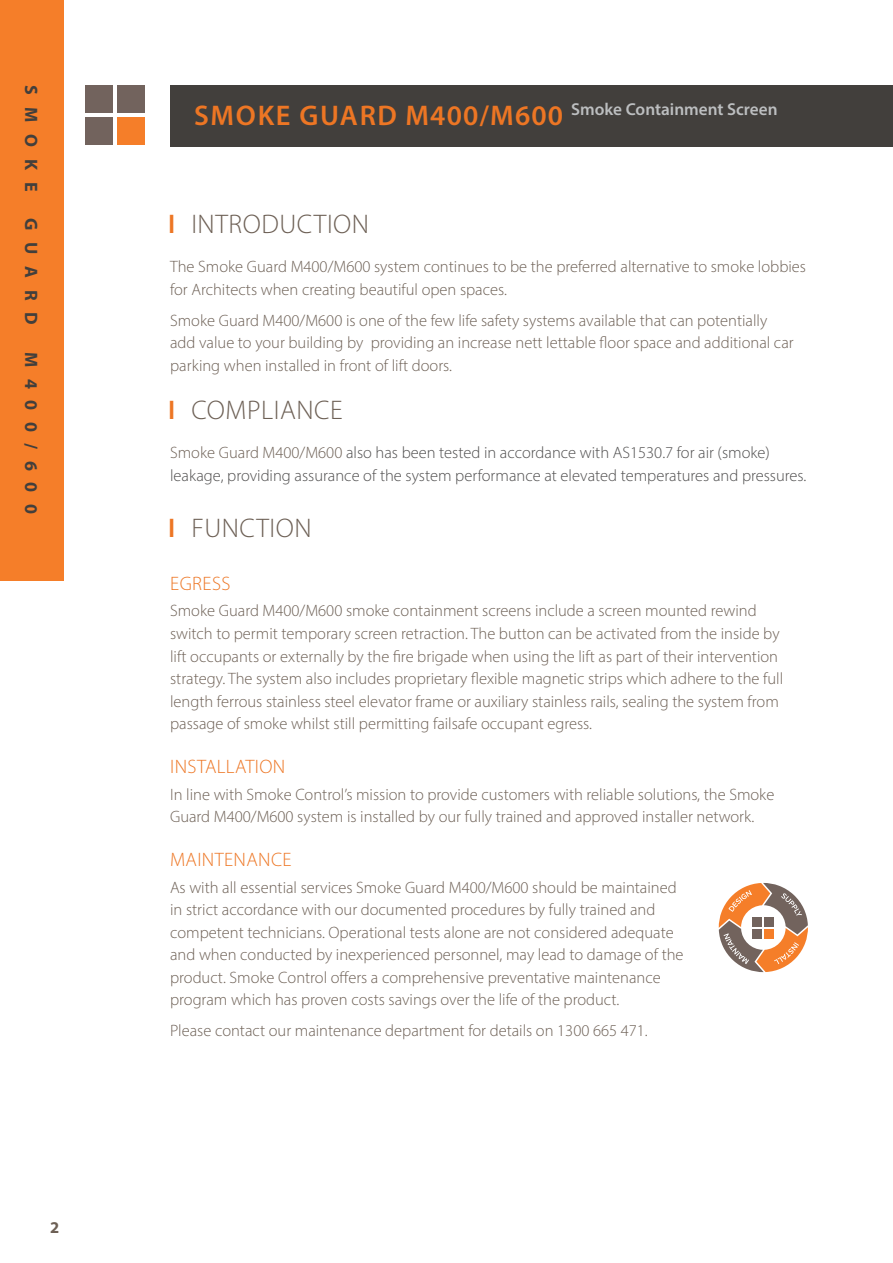
<style>
.page{position:relative;width:893px;height:1263px;background:#fff}
.page>*{position:absolute;margin:0;border:0;box-sizing:border-box;transform-origin:0 0}
.t1{font:300 27px "Myriad Pro";letter-spacing:.02em;color:#6d6055}
.t2{font:300 19.5px "Myriad Pro";letter-spacing:.02em;color:#ed7624}
.t3{font:700 18px "Myriad Pro";letter-spacing:.655em;color:#423f3c}
.t4{font:600 17.25px "Myriad Pro";color:#bcbec0}
.t5{font:300 16.5px/22.5px "Myriad Pro";color:#6d6055}
.t6{font:300 16.5px/22.5px "Myriad Pro";color:#4f4e4e}
.t7{font:700 16.5px "Myriad Pro";color:#6d6055}
.s1{font-size:28.5px;color:#ed7624}
.s2{font-weight:600;color:#ed7624}
.s3{color:#6d6055}
</style>
<div class="page">
<hr style="left:891px;top:85px;width:2px;height:62px;background:#423f3c">
<div style="left:0;top:0;width:64px;height:580px;background:#f57e29"></div>
<div style="left:85px;top:85px;width:27px;height:27px;background:#72635d"></div>
<div style="left:118px;top:85px;width:27px;height:27px;background:#72635d"></div>
<div style="left:85px;top:118px;width:27px;height:27px;background:#72635d"></div>
<div style="left:118px;top:118px;width:27px;height:27px;background:#f57e29"></div>
<div style="left:170px;top:85px;width:721px;height:62px;background:#423f3c"></div>
<svg style="left:719px;top:883px;width:89px;height:89px"></svg>
<div style="left:752px;top:916px;width:10px;height:10px;background:#72635d"></div>
<div style="left:764px;top:916px;width:10px;height:10px;background:#72635d"></div>
<div style="left:752px;top:928px;width:10px;height:10px;background:#72635d"></div>
<div style="left:764px;top:928px;width:10px;height:10px;background:#f57e29"></div>
<p class="t3" style="left:43px;top:85px;width:108px;rotate:90deg">SMOKE</p>
<p class="t3" style="left:43px;top:218px;width:108px;rotate:90deg">GUARD</p>
<p class="t3" style="left:43px;top:352px;width:163px;rotate:90deg">M400/600</p>
<p class="t7" style="left:50px;top:1216px;width:11px">2</p>
<p class="t4" style="left:194px;top:98px;width:585px"><span class="s1">SMOKE GUARD M400/M600</span> Smoke Containment Screen</p>
<h1 class="t1" style="left:168px;top:208px;width:202px"><span class="s2">I</span> INTRODUCTION</h1>
<p class="t5" style="left:170px;top:255px;width:637px">The Smoke Guard M400/M600 system continues to be the preferred alternative to smoke lobbies for Architects when creating beautiful open spaces.</p>
<p class="t5" style="left:170px;top:309px;width:625px">Smoke Guard M400/M600 is one of the few life safety systems available that can potentially add value to your building by providing an increase nett lettable floor space and additional car parking when installed in front of lift doors.</p>
<h1 class="t1" style="left:168px;top:394px;width:176px"><span class="s2">I</span> COMPLIANCE</h1>
<p class="t6" style="left:170px;top:441px;width:638px"><span class="s3">Smoke Guard M400/M600</span> also has been tested in accordance with AS1530.7 for air (smoke) leakage, providing assurance of the system performance at elevated temperatures and pressures.</p>
<h1 class="t1" style="left:168px;top:512px;width:145px"><span class="s2">I</span> FUNCTION</h1>
<p class="t2" style="left:170px;top:571px;width:62px">EGRESS</p>
<p class="t5" style="left:170px;top:600px;width:615px">Smoke Guard M400/M600 smoke containment screens include a screen mounted rewind switch to permit temporary screen retraction. The button can be activated from the inside by lift occupants or externally by the fire brigade when using the lift as part of their intervention strategy. The system also includes proprietary flexible magnetic strips which adhere to the full length ferrous stainless steel elevator frame or auxiliary stainless rails, sealing the system from passage of smoke whilst still permitting failsafe occupant egress.</p>
<p class="t2" style="left:170px;top:754px;width:117px">INSTALLATION</p>
<p class="t5" style="left:170px;top:783px;width:606px">In line with Smoke Control’s mission to provide customers with reliable solutions, the Smoke<br>Guard M400/M600 system is installed by our fully trained and approved installer network.</p>
<p class="t2" style="left:170px;top:847px;width:123px">MAINTENANCE</p>
<p class="t5" style="left:170px;top:876px;width:515px">As with all essential services Smoke Guard M400/M600 should be maintained in strict accordance with our documented procedures by fully trained and competent technicians. Operational tests alone are not considered adequate and when conducted by inexperienced personnel, may lead to damage of the product. Smoke Control offers a comprehensive preventative maintenance program which has proven costs savings over the life of the product.</p>
<p class="t5" style="left:170px;top:1019px;width:479px">Please contact our maintenance department for details on 1300 665 471.</p>
</div>
